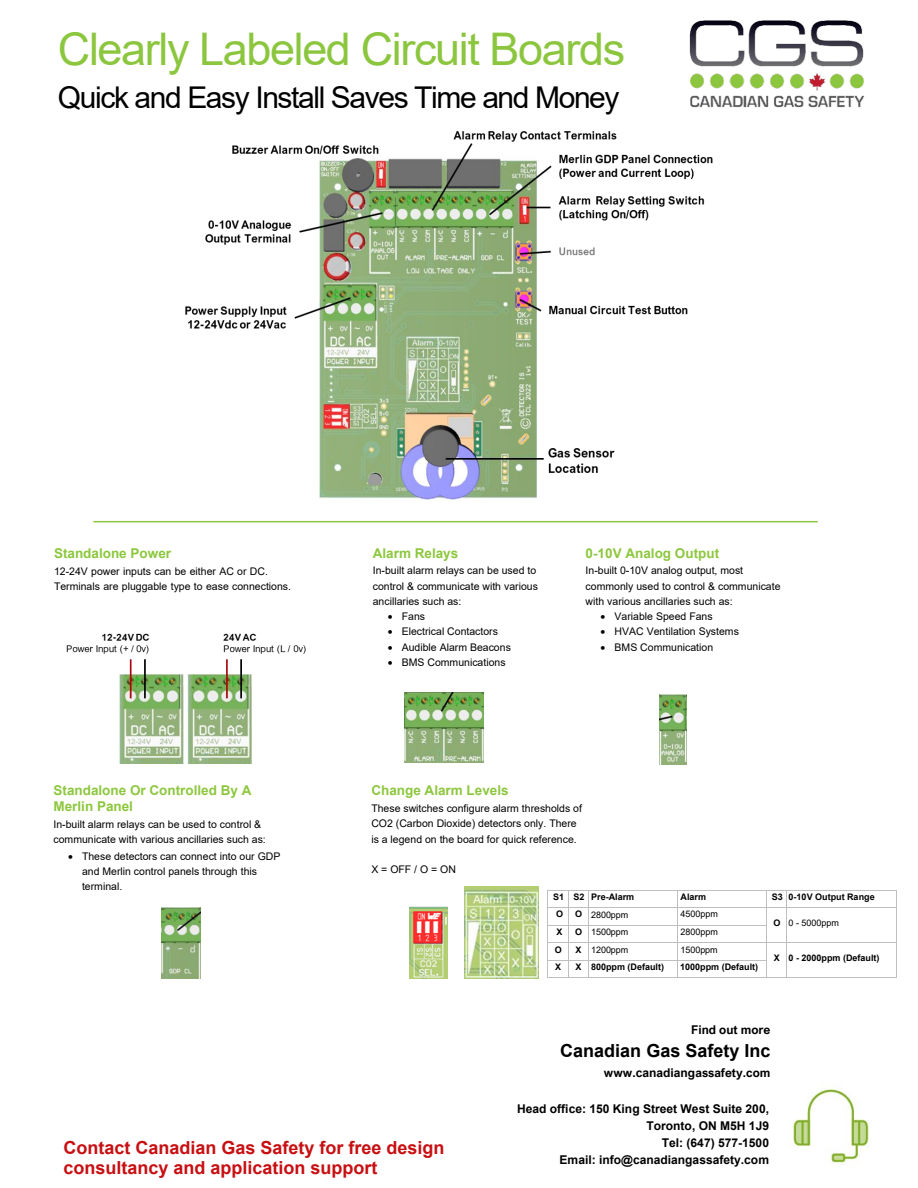
<style>
.page{position:relative;width:918px;height:1188px;background:#fff}
.page>*{position:absolute;margin:0;border:0;box-sizing:border-box;transform-origin:0 0}
.t1{font:45px "Arial";letter-spacing:-.03em;color:#8bc63e}
.t2{font:30px "Arial";letter-spacing:-.045em;color:#000}
.t3{font:700 18px/20.1px "Arial";color:#c80f12}
.t4{font:700 18px "Arial";color:#000}
.t5{font:700 13.5px/16.2px "Arial";color:#8dc73e}
.t6{font:700 12px/16.8px "Arial";color:#000;text-align:right}
.t7{font:700 12px "Arial Nova";color:#000}
.t8{font:10.5px/15.3px "Arial";color:#000}
.t9{font:10.5px/15.3px "Symbol";color:#000;text-align:justify}
.t10{font:700 9px "Arial";color:#000}
.t11{font:9px "Arial";letter-spacing:-.005em;color:#000}
.s1{font-weight:700}
.s2{font-family:"Arial"}
</style>
<div class="page">
<img style="left:185px;top:131px;width:528px;height:369px">
<img style="left:689px;top:20px;width:176px;height:88px">
<img style="left:788px;top:1089px;width:83px;height:74px">
<img style="left:660px;top:695px;width:27px;height:69px">
<img style="left:66px;top:633px;width:240px;height:130px">
<img style="left:404px;top:692px;width:79px;height:71px">
<hr style="left:93px;top:521px;width:725px;height:2px;background:#8bc63e">
<img style="left:162px;top:908px;width:38px;height:70px">
<img style="left:410px;top:906px;width:37px;height:72px">
<img style="left:465px;top:886px;width:74px;height:92px">
<hr style="left:589px;top:890px;width:88px;height:1px;background:#bfbfbf">
<hr style="left:678px;top:890px;width:88px;height:1px;background:#bfbfbf">
<hr style="left:787px;top:890px;width:109px;height:1px;background:#bfbfbf">
<hr style="left:589px;top:907px;width:88px;height:1px;background:#bfbfbf">
<hr style="left:678px;top:907px;width:88px;height:1px;background:#bfbfbf">
<hr style="left:787px;top:907px;width:109px;height:1px;background:#bfbfbf">
<hr style="left:589px;top:925px;width:88px;height:1px;background:#bfbfbf">
<hr style="left:678px;top:925px;width:88px;height:1px;background:#bfbfbf">
<hr style="left:589px;top:942px;width:88px;height:1px;background:#bfbfbf">
<hr style="left:678px;top:942px;width:88px;height:1px;background:#bfbfbf">
<hr style="left:787px;top:942px;width:109px;height:1px;background:#bfbfbf">
<hr style="left:589px;top:960px;width:88px;height:1px;background:#bfbfbf">
<hr style="left:678px;top:960px;width:88px;height:1px;background:#bfbfbf">
<svg style="left:547px;top:890px;width:42px;height:88px"></svg>
<hr style="left:589px;top:978px;width:88px;height:1px;background:#bfbfbf">
<svg style="left:677px;top:890px;width:1px;height:88px"></svg>
<hr style="left:678px;top:978px;width:88px;height:1px;background:#bfbfbf">
<svg style="left:766px;top:890px;width:22px;height:88px"></svg>
<hr style="left:787px;top:978px;width:109px;height:1px;background:#bfbfbf">
<svg style="left:896px;top:890px;width:1px;height:88px"></svg>
<h1 class="t1" style="left:58px;top:19px;width:569px">Clearly Labeled Circuit Boards</h1>
<h2 class="t2" style="left:58px;top:76px;width:563px">Quick and Easy Install Saves Time and Money</h2>
<p class="t5" style="left:54px;top:545px;width:119px">Standalone Power</p>
<p class="t8" style="left:54px;top:563px;width:239px">12-24V power inputs can be either AC or DC.<br>Terminals are pluggable type to ease connections.</p>
<p class="t5" style="left:54px;top:782px;width:200px">Standalone Or Controlled By A<br>Merlin Panel</p>
<p class="t8" style="left:54px;top:816px;width:214px">In-built alarm relays can be used to control &amp; communicate with various ancillaries such as:</p>
<p class="t8" style="left:82px;top:848px;width:200px;text-indent:-14px">• These detectors can connect into our GDP and Merlin control panels through this terminal.</p>
<p class="t5" style="left:373px;top:545px;width:87px">Alarm Relays</p>
<p class="t8" style="left:373px;top:563px;width:167px">In-built alarm relays can be used to control &amp; communicate with various ancillaries such as:</p>
<p class="t9" style="left:388px;top:609px;width:6px">• • • •</p>
<p class="t8" style="left:402px;top:609px;width:111px">Fans<br>Electrical Contactors<br>Audible Alarm Beacons<br>BMS Communications</p>
<p class="t5" style="left:586px;top:545px;width:135px">0-10V Analog Output</p>
<p class="t8" style="left:586px;top:563px;width:196px">In-built 0-10V analog output, most commonly used to control &amp; communicate with various ancillaries such as:</p>
<p class="t8" style="left:601px;top:609px;width:114px">• Variable Speed Fans</p>
<p class="t8" style="left:601px;top:624px;width:140px">• HVAC Ventilation Systems</p>
<p class="t8" style="left:601px;top:639px;width:114px">• BMS Communication</p>
<p class="t5" style="left:371px;top:783px;width:139px">Change Alarm Levels</p>
<p class="t8" style="left:371px;top:801px;width:212px">These switches configure alarm thresholds of<br>CO2 (Carbon Dioxide) detectors only. There is a legend on the board for quick reference.</p>
<p class="t8" style="left:371px;top:862px;width:86px">X = OFF / O = ON</p>
<p class="t10" style="left:553px;top:890px;width:83px">S1 S2 Pre-Alarm</p>
<p class="t10" style="left:681px;top:891px;width:27px">Alarm</p>
<p class="t10" style="left:772px;top:891px;width:104px">S3 0-10V Output Range</p>
<p class="t10" style="left:556px;top:908px;width:9px">O</p>
<p class="t11" style="left:575px;top:908px;width:55px"><span class="s1">O</span> 2800ppm</p>
<p class="t11" style="left:681px;top:908px;width:39px">4500ppm</p>
<p class="t11" style="left:774px;top:917px;width:67px"><span class="s1">O</span> 0 - 5000ppm</p>
<p class="t10" style="left:557px;top:925px;width:8px">X</p>
<p class="t11" style="left:575px;top:926px;width:55px"><span class="s1">O</span> 1500ppm</p>
<p class="t11" style="left:681px;top:926px;width:39px">2800ppm</p>
<p class="t10" style="left:555px;top:943px;width:9px">O</p>
<p class="t11" style="left:576px;top:943px;width:54px"><span class="s1">X</span> 1200ppm</p>
<p class="t11" style="left:680px;top:943px;width:39px">1500ppm</p>
<p class="t10" style="left:774px;top:952px;width:107px">X 0 - 2000ppm (Default)</p>
<p class="t10" style="left:555px;top:961px;width:8px">X</p>
<p class="t10" style="left:576px;top:961px;width:90px">X 800ppm (Default)</p>
<p class="t10" style="left:680px;top:961px;width:79px">1000ppm (Default)</p>
<p class="t7" style="left:691px;top:1022px;width:81px">Find out more</p>
<h3 class="t4" style="left:560px;top:1038px;width:212px">Canadian Gas Safety Inc</h3>
<p class="t7" style="left:604px;top:1065px;width:168px">www.<span class="s2">canadian</span>gassafety.com</p>
<h3 class="t3" style="left:63px;top:1138px;width:383px">Contact Canadian Gas Safety for free design consultancy and application support</h3>
<p class="t6" style="left:517px;top:1101px;width:253px">Head office: 150 King Street West Suite 200,<br>Toronto, ON M5H 1J9<br>Tel: (647) 577-1500<br>Email: info@canadiangassafety.com</p>
</div>
